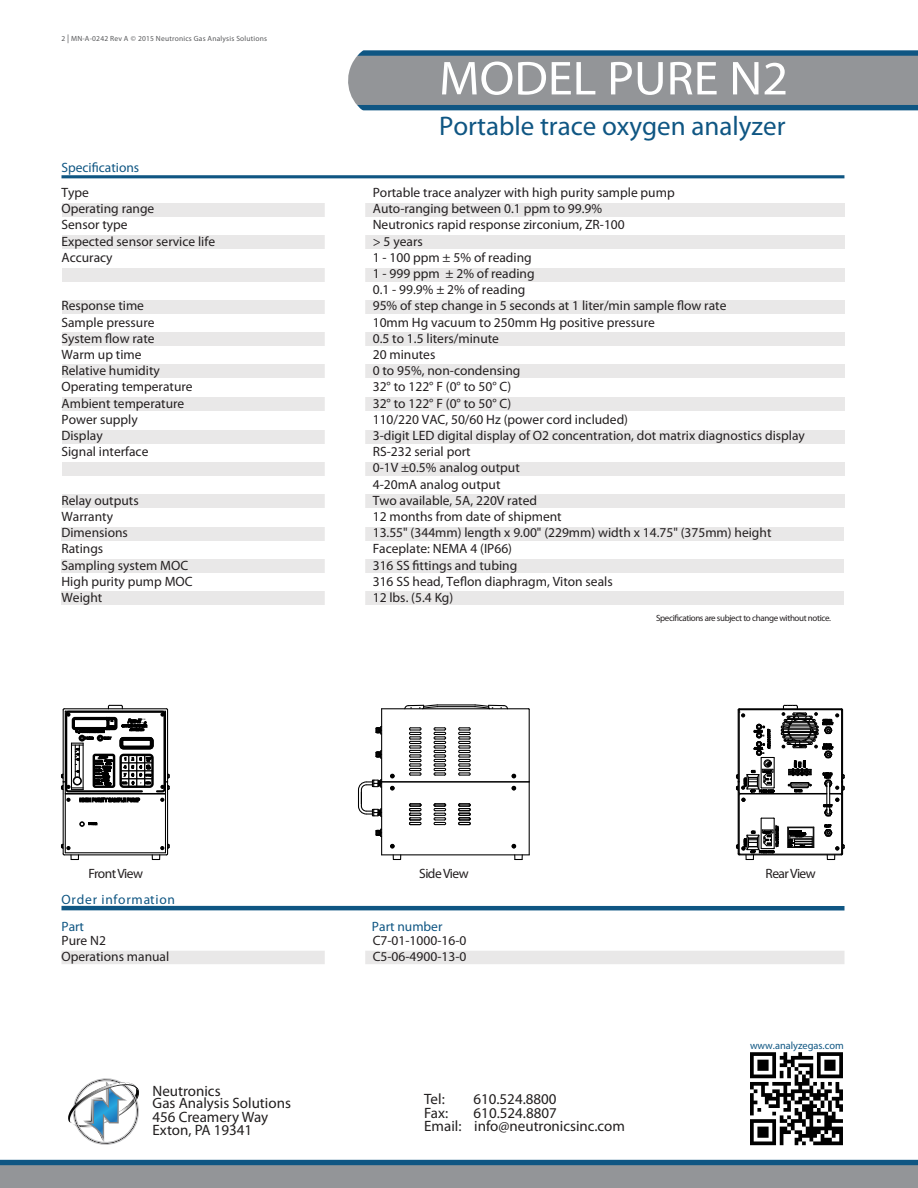
<style>
.page{position:relative;width:918px;height:1188px;background:#fff}
.page>*{position:absolute;margin:0;border:0;box-sizing:border-box;transform-origin:0 0}
.t1{font:48px "Myriad Pro";color:#fff;scale:1.05 1}
.t2{font:27px "Myriad Pro";color:#0f5683}
.t3{font:15px/13.5px "Myriad Pro";color:#221f1f}
.t4{font:13.5px/16.2px "Myriad Pro";color:#231f20}
.t5{font:13.5px "Myriad Pro";color:#0f5683}
.t6{font:13.5px "Myriad Pro";letter-spacing:.055em;color:#0f5683}
.t7{font:13.5px "Myriad Pro";letter-spacing:-.04em;color:#231f20}
.t8{font:13.5px "Myriad Pro";letter-spacing:-.045em;color:#231f20}
.t9{font:10.5px "Myriad Pro";color:#105783}
.t10{font:9px "Myriad Pro";letter-spacing:-.04em;color:#231f20}
.t11{font:7.5px "Myriad Pro";letter-spacing:.025em;color:#58595b}
.s1{font-size:8.7px}
</style>
<div class="page">
<div style="left:62px;top:203px;width:783px;height:14px;background:#e9e8e8"></div>
<div style="left:62px;top:235px;width:783px;height:14px;background:#e9e8e8"></div>
<div style="left:62px;top:268px;width:783px;height:14px;background:#e9e8e8"></div>
<div style="left:62px;top:300px;width:783px;height:14px;background:#e9e8e8"></div>
<div style="left:62px;top:333px;width:783px;height:13px;background:#e9e8e8"></div>
<div style="left:62px;top:365px;width:783px;height:13px;background:#e9e8e8"></div>
<div style="left:62px;top:397px;width:783px;height:14px;background:#e9e8e8"></div>
<div style="left:62px;top:430px;width:783px;height:13px;background:#e9e8e8"></div>
<div style="left:62px;top:462px;width:783px;height:14px;background:#e9e8e8"></div>
<div style="left:62px;top:495px;width:783px;height:13px;background:#e9e8e8"></div>
<div style="left:62px;top:527px;width:782px;height:14px;background:#e9e8e8"></div>
<div style="left:62px;top:559px;width:782px;height:14px;background:#e9e8e8"></div>
<div style="left:62px;top:592px;width:782px;height:13px;background:#e9e8e8"></div>
<svg style="left:0;top:1160px;width:918px;height:28px;background:#7a8994"></svg>
<svg style="left:68px;top:1078px;width:71px;height:67px"></svg>
<svg style="left:750px;top:1052px;width:93px;height:93px"></svg>
<div style="left:62px;top:951px;width:782px;height:13px;background:#e9e8e8"></div>
<div style="left:62px;top:952px;width:404px;height:12px;background:#e9e8e8"></div>
<div style="left:325px;top:176px;width:40px;height:481px;background:#fff"></div>
<div style="left:325px;top:927px;width:40px;height:49px;background:#fff"></div>
<hr style="left:62px;top:175px;width:782px;height:3px;background:#0f5683">
<svg style="left:348px;top:50px;width:570px;height:61px;background:#7e8c96"></svg>
<div style="left:62px;top:906px;width:782px;height:5px;background:#0f5683"></div>
<svg style="left:375px;top:828px;width:6px;height:9px"></svg>
<svg style="left:390px;top:844px;width:5px;height:5px"></svg>
<svg style="left:390px;top:786px;width:5px;height:5px"></svg>
<svg style="left:390px;top:774px;width:5px;height:4px"></svg>
<svg style="left:512px;top:844px;width:4px;height:5px"></svg>
<svg style="left:512px;top:786px;width:4px;height:5px"></svg>
<svg style="left:512px;top:774px;width:4px;height:4px"></svg>
<svg style="left:375px;top:750px;width:6px;height:9px"></svg>
<svg style="left:375px;top:726px;width:6px;height:9px"></svg>
<svg style="left:408px;top:803px;width:14px;height:23px"></svg>
<svg style="left:433px;top:803px;width:14px;height:23px"></svg>
<svg style="left:458px;top:803px;width:13px;height:23px"></svg>
<svg style="left:409px;top:727px;width:13px;height:49px"></svg>
<hr style="left:437px;top:706px;width:38px;height:1px;background:#000">
<hr style="left:437px;top:704px;width:38px;height:1px;background:#000">
<svg style="left:433px;top:727px;width:14px;height:49px"></svg>
<svg style="left:404px;top:704px;width:34px;height:6px"></svg>
<svg style="left:458px;top:727px;width:13px;height:49px"></svg>
<svg style="left:474px;top:704px;width:35px;height:6px"></svg>
<hr style="left:381px;top:709px;width:1px;height:73px;background:#000">
<hr style="left:529px;top:709px;width:1px;height:73px;background:#000">
<hr style="left:382px;top:781px;width:147px;height:1px;background:#000">
<hr style="left:382px;top:854px;width:147px;height:1px;background:#000">
<svg style="left:393px;top:855px;width:8px;height:5px"></svg>
<hr style="left:381px;top:782px;width:1px;height:73px;background:#000">
<svg style="left:358px;top:779px;width:24px;height:38px"></svg>
<svg style="left:514px;top:855px;width:9px;height:5px"></svg>
<hr style="left:529px;top:782px;width:1px;height:73px;background:#000">
<hr style="left:382px;top:708px;width:147px;height:1px;background:#000">
<svg style="left:736px;top:704px;width:109px;height:156px"></svg>
<div style="left:119px;top:754px;width:35px;height:34px;border:2px solid #000;border-radius:3px"></div>
<hr style="left:65px;top:793px;width:100px;height:2px;background:#000">
<svg style="left:160px;top:798px;width:4px;height:4px"></svg>
<hr style="left:65px;top:852px;width:100px;height:1px;background:#000">
<hr style="left:65px;top:782px;width:1px;height:71px;background:#000">
<hr style="left:165px;top:782px;width:1px;height:71px;background:#000">
<hr style="left:64px;top:708px;width:103px;height:1px;background:#000">
<hr style="left:64px;top:854px;width:103px;height:1px;background:#000">
<div style="left:65px;top:711px;width:101px;height:81px;border:2px solid #000;border-radius:2px"></div>
<hr style="left:63px;top:782px;width:1px;height:72px;background:#000">
<svg style="left:61px;top:844px;width:18px;height:16px"></svg>
<hr style="left:167px;top:710px;width:1px;height:72px;background:#000">
<hr style="left:167px;top:782px;width:1px;height:72px;background:#000">
<svg style="left:152px;top:844px;width:18px;height:16px"></svg>
<svg style="left:160px;top:773px;width:10px;height:17px"></svg>
<svg style="left:160px;top:708px;width:9px;height:9px"></svg>
<hr style="left:121px;top:762px;width:32px;height:2px;background:#000">
<hr style="left:121px;top:778px;width:32px;height:1px;background:#000">
<hr style="left:121px;top:770px;width:32px;height:1px;background:#000">
<div style="left:119px;top:737px;width:35px;height:13px;border:2px solid #000;border-radius:3px"></div>
<svg style="left:61px;top:704px;width:91px;height:133px"></svg>
<p class="t11" style="left:62px;top:33px;width:207px">2 <span class="s1">|</span> MN-A-0242 Rev A © 2015 Neutronics Gas Analysis Solutions</p>
<p class="t5" style="left:62px;top:159px;width:79px">Specifications</p>
<h1 class="t1" style="left:439px;top:49px;width:334px">MODEL PURE N2</h1>
<h2 class="t2" style="left:439px;top:109px;width:348px">Portable trace oxygen analyzer</h2>
<p class="t4" style="left:62px;top:184px;width:29px">Type</p>
<p class="t4" style="left:373px;top:184px;width:303px">Portable trace analyzer with high purity sample pump</p>
<p class="t4" style="left:62px;top:200px;width:94px">Operating range</p>
<p class="t4" style="left:373px;top:200px;width:231px">Auto-ranging between 0.1 ppm to 99.9%</p>
<p class="t4" style="left:62px;top:217px;width:68px">Sensor type</p>
<p class="t4" style="left:373px;top:217px;width:254px">Neutronics rapid response zirconium, ZR-100</p>
<p class="t4" style="left:62px;top:233px;width:155px">Expected sensor service life</p>
<p class="t4" style="left:373px;top:233px;width:52px">&gt; 5 years</p>
<p class="t4" style="left:62px;top:249px;width:53px">Accuracy</p>
<p class="t4" style="left:373px;top:249px;width:163px">1 - 100 ppm ± 5% of reading<br>1 - 999 ppm ± 2% of reading<br>0.1 - 99.9% ± 2% of reading</p>
<p class="t4" style="left:62px;top:298px;width:84px">Response time</p>
<p class="t4" style="left:373px;top:298px;width:355px">95% of step change in 5 seconds at 1 liter/min sample flow rate</p>
<p class="t4" style="left:62px;top:314px;width:95px">Sample pressure</p>
<p class="t4" style="left:373px;top:314px;width:284px">10mm Hg vacuum to 250mm Hg positive pressure</p>
<p class="t4" style="left:62px;top:330px;width:95px">System flow rate</p>
<p class="t4" style="left:373px;top:330px;width:128px">0.5 to 1.5 liters/minute</p>
<p class="t4" style="left:62px;top:346px;width:82px">Warm up time</p>
<p class="t4" style="left:373px;top:346px;width:64px">20 minutes</p>
<p class="t4" style="left:62px;top:362px;width:100px">Relative humidity</p>
<p class="t4" style="left:373px;top:362px;width:149px">0 to 95%, non-condensing</p>
<p class="t4" style="left:62px;top:379px;width:133px">Operating temperature</p>
<p class="t4" style="left:373px;top:379px;width:140px">32° to 122° F (0° to 50° C)</p>
<p class="t4" style="left:62px;top:395px;width:124px">Ambient temperature</p>
<p class="t4" style="left:373px;top:395px;width:140px">32° to 122° F (0° to 50° C)</p>
<p class="t4" style="left:62px;top:411px;width:78px">Power supply</p>
<p class="t4" style="left:373px;top:411px;width:257px">110/220 VAC, 50/60 Hz (power cord included)</p>
<p class="t4" style="left:62px;top:427px;width:43px">Display</p>
<p class="t4" style="left:373px;top:427px;width:434px">3-digit LED digital display of O2 concentration, dot matrix diagnostics display</p>
<p class="t4" style="left:62px;top:443px;width:88px">Signal interface</p>
<p class="t4" style="left:373px;top:443px;width:149px">RS-232 serial port<br>0-1V ±0.5% analog output<br>4-20mA analog output</p>
<p class="t4" style="left:62px;top:492px;width:79px">Relay outputs</p>
<p class="t4" style="left:373px;top:492px;width:166px">Two available, 5A, 220V rated</p>
<p class="t4" style="left:62px;top:508px;width:53px">Warranty</p>
<p class="t4" style="left:373px;top:508px;width:191px">12 months from date of shipment</p>
<p class="t4" style="left:62px;top:524px;width:68px">Dimensions</p>
<p class="t4" style="left:373px;top:524px;width:400px">13.55" (344mm) length x 9.00" (229mm) width x 14.75" (375mm) height</p>
<p class="t4" style="left:62px;top:541px;width:43px">Ratings</p>
<p class="t4" style="left:373px;top:541px;width:141px">Faceplate: NEMA 4 (IP66)</p>
<p class="t4" style="left:62px;top:557px;width:128px">Sampling system MOC</p>
<p class="t4" style="left:373px;top:557px;width:146px">316 SS fittings and tubing</p>
<p class="t4" style="left:62px;top:573px;width:133px">High purity pump MOC</p>
<p class="t4" style="left:373px;top:573px;width:242px">316 SS head, Teflon diaphragm, Viton seals</p>
<p class="t4" style="left:62px;top:589px;width:42px">Weight</p>
<p class="t4" style="left:373px;top:589px;width:82px">12 lbs. (5.4 Kg)</p>
<p class="t10" style="left:656px;top:612px;width:177px">Specifications are subject to change without notice.</p>
<p class="t8" style="left:88px;top:865px;width:56px">Front View</p>
<p class="t7" style="left:419px;top:865px;width:51px">Side View</p>
<p class="t7" style="left:766px;top:865px;width:52px">Rear View</p>
<p class="t6" style="left:61px;top:892px;width:115px">Order information</p>
<p class="t5" style="left:61px;top:919px;width:24px">Part</p>
<p class="t5" style="left:372px;top:919px;width:72px">Part number</p>
<p class="t4" style="left:62px;top:932px;width:46px">Pure N2</p>
<p class="t4" style="left:373px;top:932px;width:95px">C7-01-1000-16-0</p>
<p class="t4" style="left:62px;top:948px;width:109px">Operations manual</p>
<p class="t4" style="left:373px;top:948px;width:95px">C5-06-4900-13-0</p>
<p class="t3" style="left:153px;top:1085px;width:140px;line-height:12px">Neutronics<br>Gas Analysis Solutions</p>
<p class="t3" style="left:153px;top:1110px;width:117px">456 Creamery Way<br>Exton, PA 19341</p>
<p class="t3" style="left:424px;top:1092px;width:22px">Tel:</p>
<p class="t3" style="left:473px;top:1092px;width:85px">610.524.8800</p>
<p class="t3" style="left:424px;top:1106px;width:25px">Fax:</p>
<p class="t3" style="left:424px;top:1106px;width:202px;text-indent:49px">610.524.8807<br>Email: info@neutronicsinc.com</p>
<p class="t9" style="left:750px;top:1039px;width:95px">www.analyzegas.com</p>
</div>
